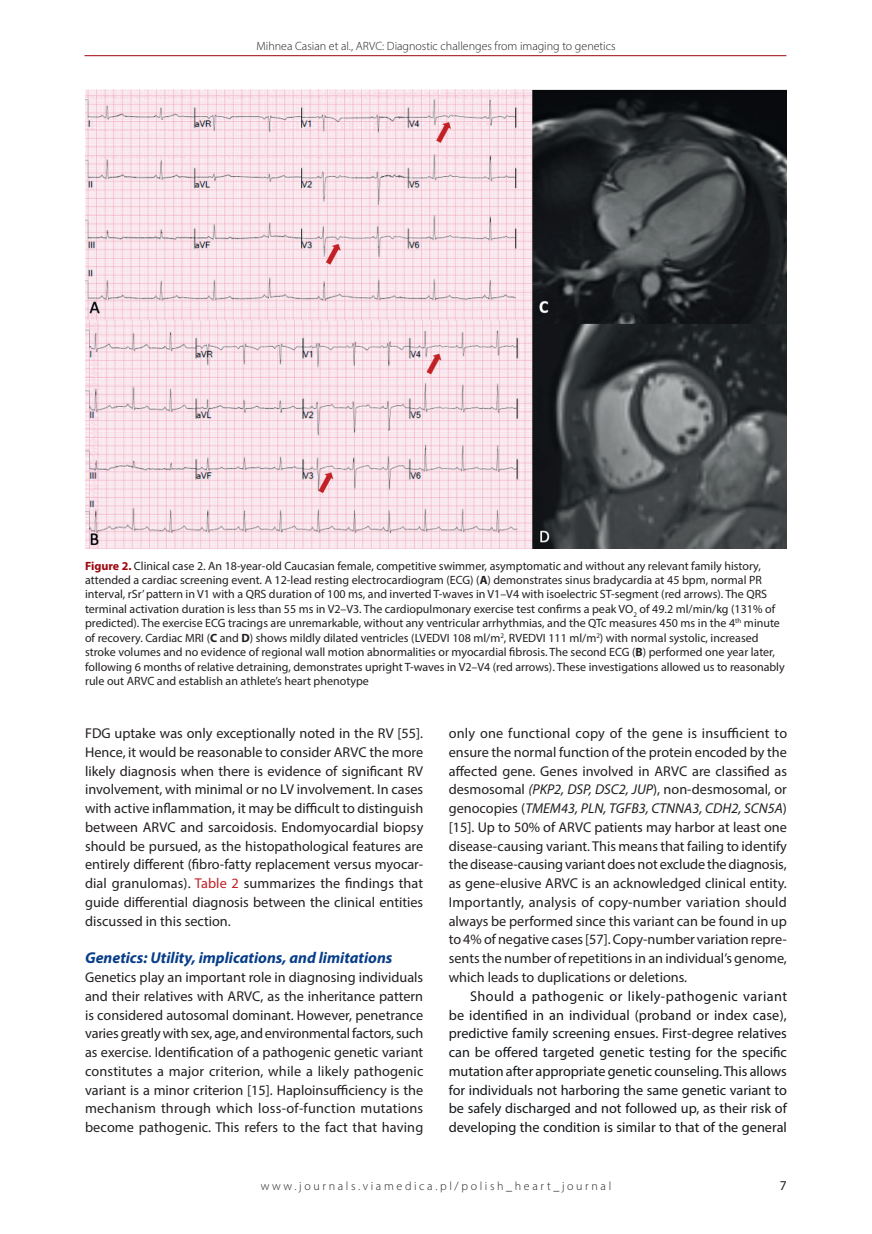
<style>
.page{position:relative;width:872px;height:1234px;background:#fff}
.page>*{position:absolute;margin:0;border:0;box-sizing:border-box;transform-origin:0 0}
.t1{font:italic 700 15.75px "Myriad Pro";color:#083e89}
.t2{font:14.25px/18.8px "Myriad Pro";color:#231f20;text-align:justify}
.t3{font:14.25px/18.8px "Myriad Pro";color:#14171a;text-align:justify}
.t4{font:13.5px "Myriad Pro";color:#231f20}
.t5{font:12px/14.4px "Myriad Pro";color:#231f20}
.t6{font:300 12px "Myriad Pro";color:#231f20}
.t7{font:300 12px "Myriad Pro";letter-spacing:.22em;color:#231f20}
.s1{font-weight:700;color:#9d070d}
.s2{font-weight:700}
.s3{color:#c22025}
.s4{font-style:italic}
</style>
<div class="page">
<hr style="left:85px;top:55px;width:701px;height:1px;background:#9d070d">
<img style="left:85px;top:89px;width:702px;height:460px">
<p class="t6" style="left:256px;top:39px;width:361px">Mihnea Casian et al., ARVC: Diagnostic challenges from imaging to genetics</p>
<p class="t5" style="left:85px;top:558px;width:701px"><span class="s1">Figure 2.</span> Clinical case 2. An 18-year-old Caucasian female, competitive swimmer, asymptomatic and without any relevant family history, attended a cardiac screening event. A 12-lead resting electrocardiogram (ECG) (<span class="s2">A</span>) demonstrates sinus bradycardia at 45 bpm, normal PR interval, rSr’ pattern in V1 with a QRS duration of 100 ms, and inverted T-waves in V1–V4 with isoelectric ST-segment (red arrows). The QRS terminal activation duration is less than 55 ms in V2–V3. The cardiopulmonary exercise test confirms a peak VO<sub>2</sub> of 49.2 ml/min/kg (131% of predicted). The exercise ECG tracings are unremarkable, without any ventricular arrhythmias, and the QTc measures 450 ms in the 4<sup>th</sup> minute of recovery. Cardiac MRI (<span class="s2">C</span> and <span class="s2">D</span>) shows mildly dilated ventricles (LVEDVI 108 ml/m<sup>2</sup>, RVEDVI 111 ml/m<sup>2</sup>) with normal systolic, increased stroke volumes and no evidence of regional wall motion abnormalities or myocardial fibrosis. The second ECG (<span class="s2">B</span>) performed one year later, following 6 months of relative detraining, demonstrates upright T-waves in V2–V4 (red arrows). These investigations allowed us to reasonably rule out ARVC and establish an athlete’s heart phenotype</p>
<p class="t2" style="left:85px;top:723px;width:340px">FDG uptake was only exceptionally noted in the RV [55].<br>Hence, it would be reasonable to consider ARVC the more likely diagnosis when there is evidence of significant RV involvement, with minimal or no LV involvement. In cases with active inflammation, it may be difficult to distinguish between ARVC and sarcoidosis. Endomyocardial biopsy should be pursued, as the histopathological features are entirely different (fibro-fatty replacement versus myocar&shy;dial granulomas). <span class="s3">Table 2</span> summarizes the findings that guide differential diagnosis between the clinical entities discussed in this section.</p>
<p class="t1" style="left:85px;top:947px;width:309px">Genetics: Utility, implications, and limitations</p>
<p class="t2" style="left:85px;top:967px;width:340px">Genetics play an important role in diagnosing individuals and their relatives with ARVC, as the inheritance pattern is considered autosomal dominant. However, penetrance varies greatly with sex, age, and environmental factors, such as exercise. Identification of a pathogenic genetic variant constitutes a major criterion, while a likely pathogenic variant is a minor criterion [15]. Haploinsufficiency is the mechanism through which loss-of-function mutations become pathogenic. This refers to the fact that having</p>
<p class="t2" style="left:449px;top:723px;width:340px">only one functional copy of the gene is insufficient to ensure the normal function of the protein encoded by the affected gene. Genes involved in ARVC are classified as desmosomal <span class="s4">(PKP2, DSP, DSC2, JUP</span>), non-desmosomal, or genocopies (<span class="s4">TMEM43, PLN, TGFB3, CTNNA3, CDH2, SCN5A</span>) [15]. Up to 50% of ARVC patients may harbor at least one disease-causing variant. This means that failing to identify the disease-causing variant does not exclude the diagnosis, as gene-elusive ARVC is an acknowledged clinical entity.<br>Importantly, analysis of copy-number variation should always be performed since this variant can be found in up to 4% of negative cases [57]. Copy-number variation repre&shy;sents the number of repetitions in an individual’s genome, which leads to duplications or deletions.</p>
<p class="t3" style="left:449px;top:986px;width:340px;text-indent:21px">Should a pathogenic or likely-pathogenic variant be identified in an individual (proband or index case), predictive family screening ensues. First-degree relatives can be offered targeted genetic testing for the specific mutation after appropriate genetic counseling. This allows for individuals not harboring the same genetic variant to be safely discharged and not followed up, as their risk of developing the condition is similar to that of the general</p>
<p class="t7" style="left:261px;top:1178px;width:352px">www.journals.viamedica.pl/polish_heart_journal</p>
<p class="t4" style="left:780px;top:1176px;width:8px">7</p>
</div>
